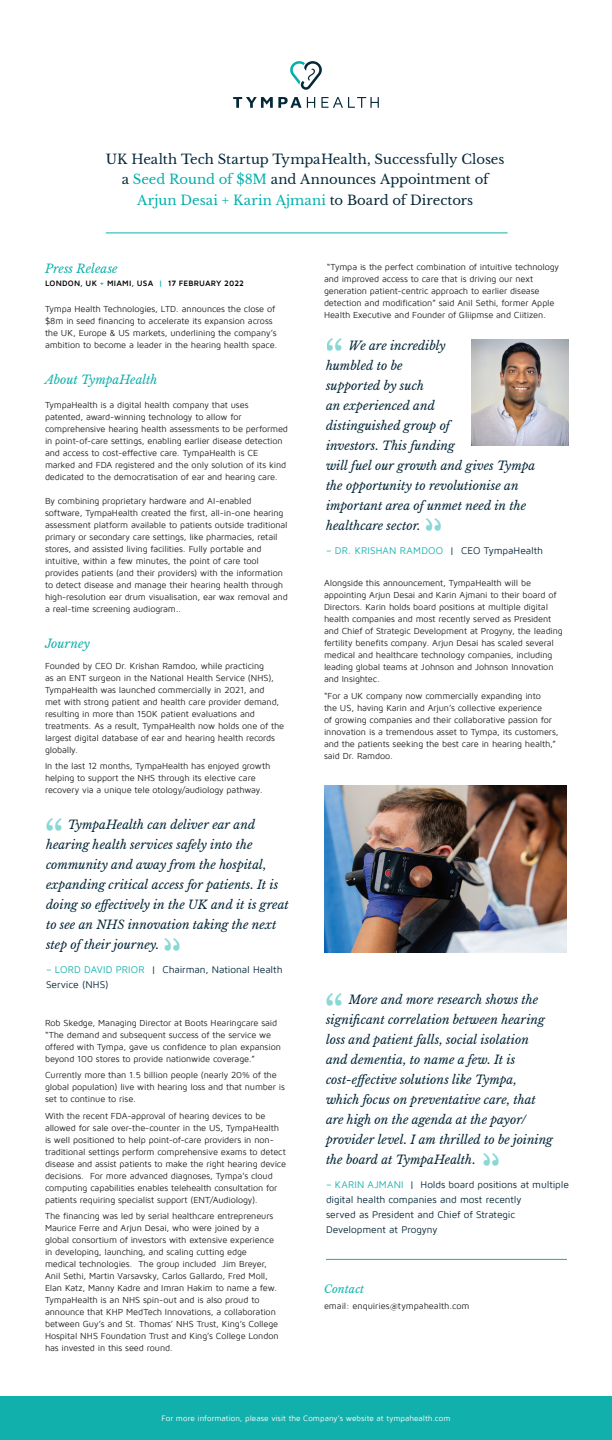
<style>
.page{position:relative;width:612px;height:1440px;background:#fff}
.page>*{position:absolute;margin:0;border:0;box-sizing:border-box;transform-origin:0 0}
.t1{font:45px "Libre Baskerville";color:#11b1ad}
.t2{font:13.2px/20.4px "Libre Baskerville";color:#052839;text-align:center}
.t3{font:italic 12px/20px "Libre Baskerville";color:#052839}
.t4{font:italic 12px "Libre Baskerville";color:#11b1ad}
.t5{font:italic 12px "Libre Baskerville";letter-spacing:.005em;color:#12b0ae}
.t6{font:italic 11px "Libre Baskerville";letter-spacing:.005em;color:#11b1ad}
.t7{font:10px/15px "Maven Pro";letter-spacing:-.005em;color:#052839}
.t8{font:10px "Maven Pro";letter-spacing:.015em;color:#11b1ad}
.t9{font:9px/12px "Maven Pro";letter-spacing:-.01em;color:#231f20}
.t10{font:8px "Maven Pro";letter-spacing:.005em;color:#fff}
.t11{font:700 8px "Maven Pro";letter-spacing:.02em;color:#040503}
.s1{color:#00b0ad}
.s2{color:#12b0ac}
</style>
<div class="page">
<svg style="left:321px;top:97px;width:58px;height:11px"></svg>
<svg style="left:233px;top:97px;width:82px;height:11px"></svg>
<svg style="left:290px;top:61px;width:32px;height:29px"></svg>
<div style="left:0;top:1396px;width:612px;height:44px;background:#12b0ac"></div>
<hr style="left:106px;top:233px;width:402px;height:1px;background:#11b1ad">
<img style="left:324px;top:785px;width:243px;height:167px">
<img style="left:471px;top:340px;width:97px;height:105px">
<hr style="left:326px;top:1259px;width:241px;height:1px;background:#11b1ad">
<h2 class="t2" style="left:106px;top:149px;width:400px">UK Health Tech Startup TympaHealth, Successfully Closes a <span class="s1">Seed Round of $8M</span> and Announces Appointment of<br><span class="s1">Arjun Desai + Karin Ajmani</span> to Board of Directors</h2>
<h3 class="t5" style="left:45px;top:261px;width:74px">Press Release</h3>
<p class="t11" style="left:45px;top:279px;width:201px">LONDON, UK <span class="s1">+</span> MIAMI, USA <span class="s1">|</span> 17 FEBRUARY 2022</p>
<p class="t9" style="left:45px;top:303px;width:234px">Tympa Health Technologies, LTD. announces the close of $8m in seed financing to accelerate its expansion across the UK, Europe &amp; US markets, underlining the company’s ambition to become a leader in the hearing health space.</p>
<h3 class="t4" style="left:45px;top:372px;width:114px">About TympaHealth</h3>
<p class="t9" style="left:45px;top:399px;width:245px">TympaHealth is a digital health company that uses patented, award-winning technology to allow for comprehensive hearing health assessments to be performed in point-of-care settings, enabling earlier disease detection and access to cost-effective care. TympaHealth is CE marked and FDA registered and the only solution of its kind dedicated to the democratisation of ear and hearing care.</p>
<p class="t9" style="left:45px;top:495px;width:244px">By combining proprietary hardware and AI-enabled software, TympaHealth created the first, all-in-one hearing assessment platform available to patients outside traditional primary or secondary care settings, like pharmacies, retail stores, and assisted living facilities. Fully portable and intuitive, within a few minutes, the point of care tool provides patients (and their providers) with the information to detect disease and manage their hearing health through high-resolution ear drum visualisation, ear wax removal and a real-time screening audiogram..</p>
<h3 class="t4" style="left:45px;top:636px;width:47px">Journey</h3>
<p class="t9" style="left:45px;top:660px;width:241px">Founded by CEO Dr. Krishan Ramdoo, while practicing<br>as an ENT surgeon in the National Health Service (NHS), TympaHealth was launched commercially in 2021, and<br>met with strong patient and health care provider demand, resulting in more than 150K patient evaluations and treatments. As a result, TympaHealth now holds one of the largest digital database of ear and hearing health records globally.</p>
<p class="t9" style="left:45px;top:761px;width:227px">In the last 12 months, TympaHealth has enjoyed growth helping to support the NHS through its elective care recovery via a unique tele otology/audiology pathway.</p>
<h1 class="t1" style="left:44px;top:812px;width:22px">“</h1>
<p class="t3" style="left:46px;top:815px;width:244px;text-indent:22px">TympaHealth can deliver ear and hearing health services safely into the community and away from the hospital, expanding critical access for patients. It is doing so effectively in the UK and it is great to see an NHS innovation taking the next step of their journey.</p>
<p class="t7" style="left:46px;top:963px;width:238px"><span class="s2">– LORD DAVID PRIOR</span> | Chairman, National Health<br>Service (NHS)</p>
<p class="t9" style="left:45px;top:1017px;width:237px">Rob Skedge, Managing Director at Boots Hearingcare said “The demand and subsequent success of the service we offered with Tympa, gave us confidence to plan expansion beyond 100 stores to provide nationwide coverage.”</p>
<p class="t9" style="left:45px;top:1070px;width:241px">Currently more than 1.5 billion people (nearly 20% of the global population) live with hearing loss and that number is set to continue to rise.</p>
<p class="t9" style="left:45px;top:1110px;width:243px">With the recent FDA-approval of hearing devices to be allowed for sale over-the-counter in the US, TympaHealth is well positioned to help point-of-care providers in non&shy;traditional settings perform comprehensive exams to detect disease and assist patients to make the right hearing device decisions. For more advanced diagnoses, Tympa’s cloud computing capabilities enables telehealth consultation for patients requiring specialist support (ENT/Audiology).</p>
<p class="t9" style="left:45px;top:1211px;width:235px">The financing was led by serial healthcare entrepreneurs Maurice Ferre and Arjun Desai, who were joined by a global consortium of investors with extensive experience in developing, launching, and scaling cutting edge medical technologies. The group included Jim Breyer, Anil Sethi, Martin Varsavsky, Carlos Gallardo, Fred Moll, Elan Katz, Manny Kadre and Imran Hakim to name a few.<br>TympaHealth is an NHS spin-out and is also proud to announce that KHP MedTech Innovations, a collaboration between Guy’s and St. Thomas’ NHS Trust, King’s College Hospital NHS Foundation Trust and King’s College London has invested in this seed round.</p>
<p class="t9" style="left:324px;top:261px;width:237px;text-indent:3px">“Tympa is the perfect combination of intuitive technology and improved access to care that is driving our next generation patient-centric approach to earlier disease detection and modification” said Anil Sethi, former Apple Health Executive and Founder of Gliipmse and Ciitizen.</p>
<h1 class="t1" style="left:325px;top:332px;width:22px">“</h1>
<p class="t3" style="left:326px;top:335px;width:211px;text-indent:23px">We are incredibly<br>humbled to be<br>supported by such<br>an experienced and<br>distinguished group of<br>investors. This funding<br>will fuel our growth and gives Tympa the opportunity to revolutionise an important area of unmet need in the healthcare sector.</p>
<p class="t8" style="left:326px;top:545px;width:119px">– DR. KRISHAN RAMDOO</p>
<p class="t7" style="left:450px;top:543px;width:95px">| CEO TympaHealth</p>
<p class="t9" style="left:324px;top:578px;width:240px">Alongside this announcement, TympaHealth will be appointing Arjun Desai and Karin Ajmani to their board of Directors. Karin holds board positions at multiple digital health companies and most recently served as President and Chief of Strategic Development at Progyny, the leading fertility benefits company. Arjun Desai has scaled several medical and healthcare technology companies, including leading global teams at Johnson and Johnson Innovation and Insightec.</p>
<p class="t9" style="left:324px;top:690px;width:236px">“For a UK company now commercially expanding into<br>the US, having Karin and Arjun’s collective experience<br>of growing companies and their collaborative passion for innovation is a tremendous asset to Tympa, its customers, and the patients seeking the best care in hearing health,” said Dr. Ramdoo.</p>
<h1 class="t1" style="left:324px;top:987px;width:22px">“</h1>
<p class="t3" style="left:326px;top:990px;width:228px;text-indent:23px">More and more research shows the significant correlation between hearing loss and patient falls, social isolation and dementia, to name a few. It is cost-effective solutions like Tympa, which focus on preventative care, that are high on the agenda at the payor/ provider level. I am thrilled to be joining the board at TympaHealth.</p>
<p class="t7" style="left:326px;top:1178px;width:245px"><span class="s2">– KARIN AJMANI</span> | Holds board positions at multiple digital health companies and most recently<br>served as President and Chief of Strategic Development at Progyny</p>
<p class="t6" style="left:324px;top:1282px;width:42px">Contact</p>
<p class="t9" style="left:324px;top:1300px;width:147px">email: enquiries@tympahealth.com</p>
<p class="t10" style="left:161px;top:1414px;width:291px">For more information, please visit the Company’s website at tympahealth.com</p>
</div>
